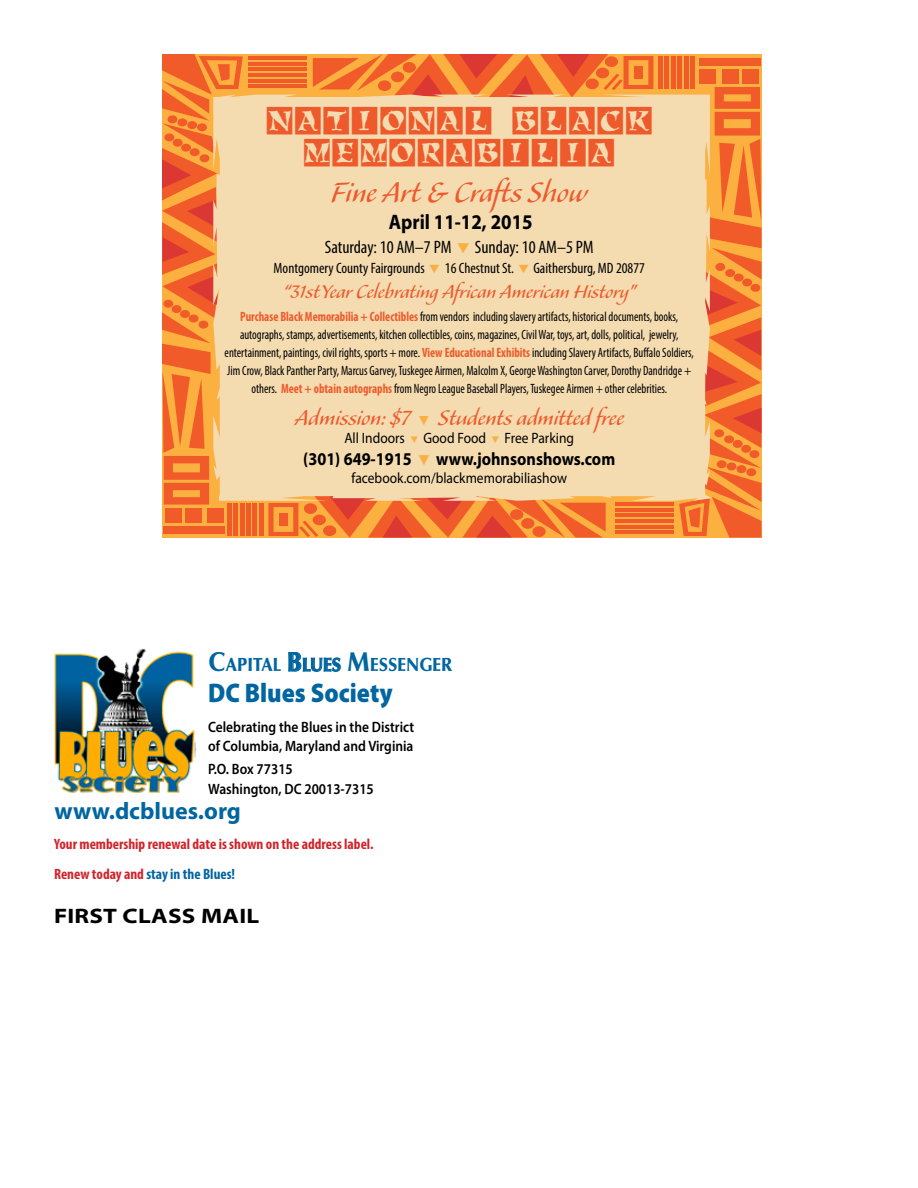
<style>
.page{position:relative;width:918px;height:1188px;background:#fff}
.page>*{position:absolute;margin:0;border:0;box-sizing:border-box;transform-origin:0 0}
.t1{font:40.5px/31.5px "Kigali Block";color:#ee5a2c;text-align:center;scale:.9 1}
.t2{font:36px "Alexa";letter-spacing:-.005em;color:#ee5a2c;scale:.9 1}
.t3{font:27px "Alexa";letter-spacing:-.005em;color:#ee5a2c;scale:.9 1}
.t4{font:900 27px "Myriad Pro";color:#0065a0;scale:.9 1}
.t5{font:24px "Alexa";color:#ee5a2c;scale:.9 1}
.t6{font:700 24px "Myriad Pro";color:#0065a0}
.t7{font:700 21px "Myriad Pro";color:#000;scale:.9 1}
.t8{font:700 semi-expanded 21px "Myriad Pro";letter-spacing:.01em;color:#000;scale:1.1 1}
.t9{font:900 18.9px "Optima";color:#0065a0;scale:.9 1}
.t10{font:700 18px "Myriad Pro";color:#000;scale:.9 1}
.t11{font:condensed 18px "Myriad Pro";color:#000}
.t12{font:600 15px/19.5px "Myriad Pro";color:#000;scale:.9 1}
.t13{font:700 condensed 15px/30.3px "Myriad Pro";color:#d2232a}
.t14{font:15px "Myriad Pro";color:#000;scale:.9 1}
.t15{font:condensed 15px "Myriad Pro";color:#000}
.t16{font:condensed 13.5px/18px "Myriad Pro";color:#000;text-align:center;scale:.9 1}
.s1{font-family:"Zingbats";font-stretch:normal;color:#f9af42}
.s2{font-weight:700;color:#ee5a2c}
.s3{font-family:"Zingbats";font-size:16.5px;color:#f9af42}
.s4{font-family:"Zingbats";font-size:12px;color:#f9af42}
.s5{font-family:"Zingbats";font-weight:400;color:#f9af42}
.s6{font-size:27px}
.s7{color:#0065a0}
</style>
<div class="page">
<img style="left:55px;top:648px;width:141px;height:145px">
<svg style="left:288px;top:652px;width:53px;height:20px"></svg>
<svg style="left:162px;top:54px;width:599px;height:484px;background:#f9a23c"></svg>
<div style="left:165px;top:508px;width:17px;height:14px;background:#f15a29"></div>
<div style="left:185px;top:508px;width:17px;height:14px;background:#f15a29"></div>
<div style="left:208px;top:508px;width:16px;height:14px;background:#f15a29"></div>
<div style="left:163px;top:526px;width:61px;height:7px;background:#f15a29"></div>
<div style="left:742px;top:69px;width:17px;height:15px;background:#f15a29"></div>
<div style="left:722px;top:69px;width:16px;height:15px;background:#f15a29"></div>
<div style="left:699px;top:69px;width:17px;height:15px;background:#f15a29"></div>
<div style="left:699px;top:58px;width:61px;height:8px;background:#f15a29"></div>
<svg style="left:162px;top:54px;width:81px;height:451px;background:#f37c33"></svg>
<hr style="left:248px;top:56px;width:59px;height:4px;background:#f15a29">
<hr style="left:248px;top:62px;width:59px;height:3px;background:#f15a29">
<hr style="left:248px;top:68px;width:59px;height:3px;background:#f15a29">
<hr style="left:248px;top:73px;width:59px;height:4px;background:#f15a29">
<hr style="left:248px;top:79px;width:59px;height:3px;background:#f15a29">
<hr style="left:248px;top:85px;width:59px;height:3px;background:#f15a29">
<svg style="left:313px;top:54px;width:340px;height:41px;background:#f27733"></svg>
<hr style="left:659px;top:56px;width:4px;height:33px;background:#f15a29">
<hr style="left:665px;top:56px;width:4px;height:33px;background:#f15a29">
<hr style="left:671px;top:56px;width:4px;height:33px;background:#f15a29">
<hr style="left:678px;top:56px;width:4px;height:33px;background:#f15a29">
<hr style="left:684px;top:56px;width:4px;height:33px;background:#f15a29">
<hr style="left:691px;top:56px;width:4px;height:33px;background:#f15a29">
<svg style="left:679px;top:87px;width:82px;height:451px;background:#f37b33"></svg>
<hr style="left:615px;top:503px;width:59px;height:3px;background:#f15a29">
<hr style="left:615px;top:508px;width:59px;height:3px;background:#f15a29">
<hr style="left:615px;top:514px;width:59px;height:3px;background:#f15a29">
<hr style="left:615px;top:519px;width:59px;height:4px;background:#f15a29">
<hr style="left:615px;top:525px;width:59px;height:3px;background:#f15a29">
<hr style="left:615px;top:531px;width:59px;height:3px;background:#f15a29">
<svg style="left:268px;top:501px;width:338px;height:37px;background:#f27532"></svg>
<hr style="left:259px;top:503px;width:4px;height:33px;background:#f15a29">
<hr style="left:253px;top:503px;width:4px;height:33px;background:#f15a29">
<div style="left:246px;top:503px;width:5px;height:33px;background:#f15a29"></div>
<hr style="left:240px;top:503px;width:4px;height:33px;background:#f15a29">
<hr style="left:234px;top:503px;width:4px;height:33px;background:#f15a29">
<hr style="left:227px;top:503px;width:4px;height:33px;background:#f15a29">
<div style="left:213px;top:95px;width:499px;height:406px;background:#f4dbb0"></div>
<h1 class="t1" style="left:265px;top:101px;width:432px">NATIONAL BLACK<br>MEMORABILIA</h1>
<h2 class="t2" style="left:331px;top:175px;width:287px">Fine Art &amp; Crafts Show</h2>
<h3 class="t7" style="left:389px;top:208px;width:161px">April 11-12, 2015</h3>
<h3 class="t11" style="left:325px;top:236px;width:270px">Saturday: 10 AM–7 PM <span class="s1">t</span> Sunday: 10 AM–5 PM</h3>
<p class="t15" style="left:274px;top:259px;width:373px">Montgomery County Fairgrounds <span class="s1">t</span> 16 Chestnut St. <span class="s1">t</span> Gaithersburg, MD 20877</p>
<h3 class="t5" style="left:283px;top:280px;width:393px">“31stYear Celebrating African American History”</h3>
<p class="t16" style="left:225px;top:307px;width:523px"><span class="s2">Purchase Black Memorabilia + Collectibles</span> from vendors including slavery artifacts, historical documents, books, autographs, stamps, advertisements, kitchen collectibles, coins, magazines, Civil War, toys, art, dolls, political, jewelry, entertainment, paintings, civil rights, sports + more. <span class="s2">View Educational Exhibits</span> including Slavery Artifacts, Buffalo Soldiers, Jim Crow, Black Panther Party, Marcus Garvey, Tuskegee Airmen, Malcolm X, George Washington Carver, Dorothy Dandridge + others. <span class="s2">Meet + obtain autographs</span> from Negro League Baseball Players, Tuskegee Airmen + other celebrities.</p>
<h3 class="t3" style="left:295px;top:405px;width:368px">Admission: $7 <span class="s3">t</span> Students admitted free</h3>
<p class="t14" style="left:344px;top:429px;width:257px">All Indoors <span class="s4">t</span> Good Food <span class="s4">t</span> Free Parking</p>
<h3 class="t10" style="left:303px;top:447px;width:348px">(301) 649-1915 <span class="s5">t</span> www.johnsonshows.com</h3>
<p class="t14" style="left:351px;top:468px;width:241px">facebook.com/blackmemorabiliashow</p>
<h3 class="t9" style="left:208px;top:654px;width:273px"><span class="s6">C</span>APITAL <span class="s6">B</span>LUES <span class="s6">M</span>ESSENGER</h3>
<h3 class="t4" style="left:208px;top:677px;width:207px">DC Blues Society</h3>
<p class="t12" style="left:208px;top:717px;width:230px">Celebrating the Blues in the District of Columbia, Maryland and Virginia</p>
<p class="t12" style="left:208px;top:759px;width:186px">P.O. Box 77315<br>Washington, DC 20013-7315</p>
<h3 class="t6" style="left:54px;top:796px;width:188px">www.dcblues.org</h3>
<p class="t13" style="left:54px;top:828px;width:321px">Your membership renewal date is shown on the address label.<br>Renew today and <span class="s7">stay in the Blues!</span></p>
<h3 class="t8" style="left:54px;top:904px;width:188px">FIRST CLASS MAIL</h3>
</div>
